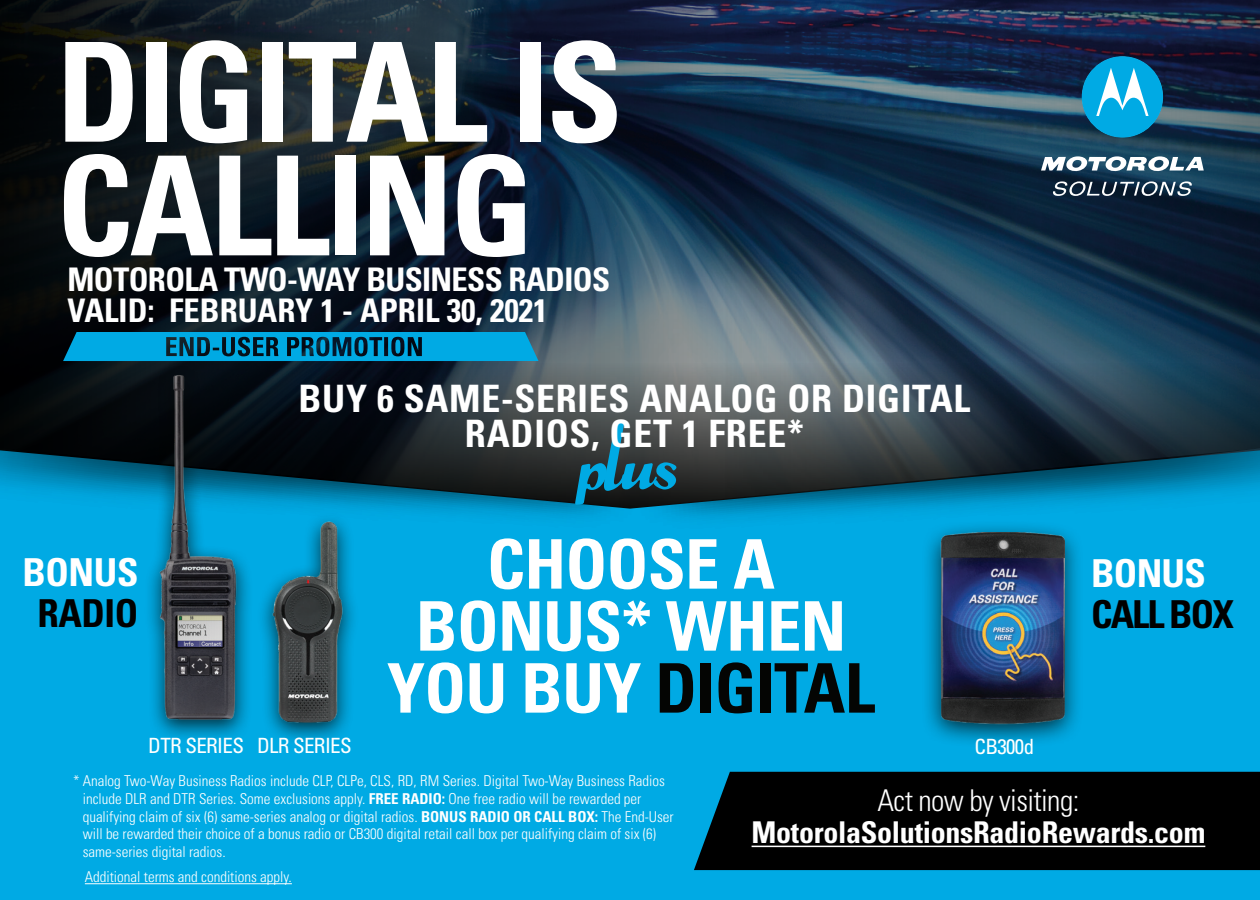
<style>
.page{position:relative;width:1260px;height:900px;background:#fff}
.page>*{position:absolute;margin:0;border:0;box-sizing:border-box;transform-origin:0 0}
.t1{font:700 condensed 138px/113.8px "Univers LT Std";letter-spacing:-.025em;color:#fff}
.t2{font:113.5px "Forelle";color:#00aae4}
.t3{font:700 condensed 68.5px/62px "Univers LT Std";letter-spacing:-.01em;color:#fff;text-align:center}
.t4{font:700 condensed 38.5px "Univers LT Std";letter-spacing:-.05em;color:#000}
.t5{font:700 condensed 38.5px "Univers LT Std";letter-spacing:-.015em;color:#fff}
.t6{font:700 condensed 37.75px/35.5px "Univers LT Std";letter-spacing:.02em;color:#fff;text-align:center}
.t7{font:700 condensed 32.5px/31.2px "Univers LT Std";letter-spacing:-.02em;color:#fff}
.t8{font:700 condensed 30px "Univers LT Std";letter-spacing:-.01em;color:#fff}
.t9{font:300 condensed 30px "Univers LT Std";letter-spacing:-.02em;color:#fff}
.t10{font:condensed 21px "Univers LT Pro";letter-spacing:-.03em;color:#fff}
.t11{font:300 condensed 15px/18px "Univers LT Pro";color:#fff}
.s1{color:#040503}
.s2{font-weight:700}
</style>
<div class="page">
<svg style="left:0;top:0;width:726px;height:448px;background:#18252f"></svg>
<svg style="left:726px;top:0;width:534px;height:447px;background:#223a51"></svg>
<div style="left:0;top:582px;width:1260px;height:318px;background:#00aae4"></div>
<div style="left:639px;top:570px;width:621px;height:12px;background:#00aae4"></div>
<div style="left:0;top:570px;width:639px;height:12px;background:#00aae4"></div>
<img style="left:629px;top:447px;width:631px;height:123px">
<img style="left:0;top:448px;width:639px;height:122px">
<hr style="left:85px;top:883px;width:207px;height:1px;background:#fff">
<div style="left:144px;top:364px;width:110px;height:378px;background:#040503;opacity:.75"></div>
<img style="left:147px;top:368px;width:103px;height:356px">
<div style="left:256px;top:512px;width:103px;height:234px;background:#040503;opacity:.75"></div>
<img style="left:227px;top:508px;width:127px;height:222px">
<div style="left:921px;top:519px;width:163px;height:230px;background:#040503;opacity:.75"></div>
<img style="left:939px;top:532px;width:126px;height:221px">
<svg style="left:63px;top:332px;width:476px;height:29px;background:#028aba"></svg>
<svg style="left:1082px;top:56px;width:81px;height:82px;background:#2197c4"></svg>
<svg style="left:1041px;top:156px;width:163px;height:16px"></svg>
<svg style="left:1053px;top:181px;width:139px;height:15px"></svg>
<div style="left:694px;top:772px;width:566px;height:98px;background:#000"></div>
<hr style="left:752px;top:846px;width:453px;height:1px;background:#fff">
<h1 class="t1" style="left:56px;top:35px;width:568px">DIGITAL IS<br>CALLING</h1>
<h3 class="t7" style="left:68px;top:263px;width:544px">MOTOROLA TWO-WAY BUSINESS RADIOS<br>VALID: FEBRUARY 1 - APRIL 30, 2021</h3>
<h3 class="t6" style="left:298px;top:380px;width:673px">BUY 6 SAME-SERIES ANALOG OR DIGITAL<br>RADIOS, GET 1 FREE*</h3>
<h2 class="t2" style="left:574px;top:393px;width:104px">plus</h2>
<h3 class="t5" style="left:22px;top:548px;width:118px">BONUS</h3>
<h3 class="t4" style="left:37px;top:590px;width:103px">RADIO</h3>
<h3 class="t3" style="left:387px;top:533px;width:490px">CHOOSE A<br>BONUS* WHEN<br>YOU BUY <span class="s1">DIGITAL</span></h3>
<h3 class="t10" style="left:148px;top:733px;width:205px">DTR SERIES DLR SERIES</h3>
<h3 class="t10" style="left:974px;top:733px;width:61px">CB300d</h3>
<h3 class="t5" style="left:1091px;top:550px;width:116px">BONUS</h3>
<h3 class="t4" style="left:1091px;top:591px;width:144px">CALL BOX</h3>
<p class="t11" style="left:83px;top:770px;width:593px;text-indent:-10px">* Analog Two-Way Business Radios include CLP, CLPe, CLS, RD, RM Series. Digital Two-Way Business Radios include DLR and DTR Series. Some exclusions apply. <span class="s2">FREE RADIO:</span> One free radio will be rewarded per qualifying claim of six (6) same-series analog or digital radios. <span class="s2">BONUS RADIO OR CALL BOX:</span> The End-User will be rewarded their choice of a bonus radio or CB300 digital retail call box per qualifying claim of six (6) same-series digital radios.</p>
<p class="t11" style="left:85px;top:867px;width:209px">Additional terms and conditions apply.</p>
<h3 class="t9" style="left:878px;top:782px;width:203px">Act now by visiting:</h3>
<h3 class="t8" style="left:752px;top:814px;width:455px">MotorolaSolutionsRadioRewards.com</h3>
</div>
